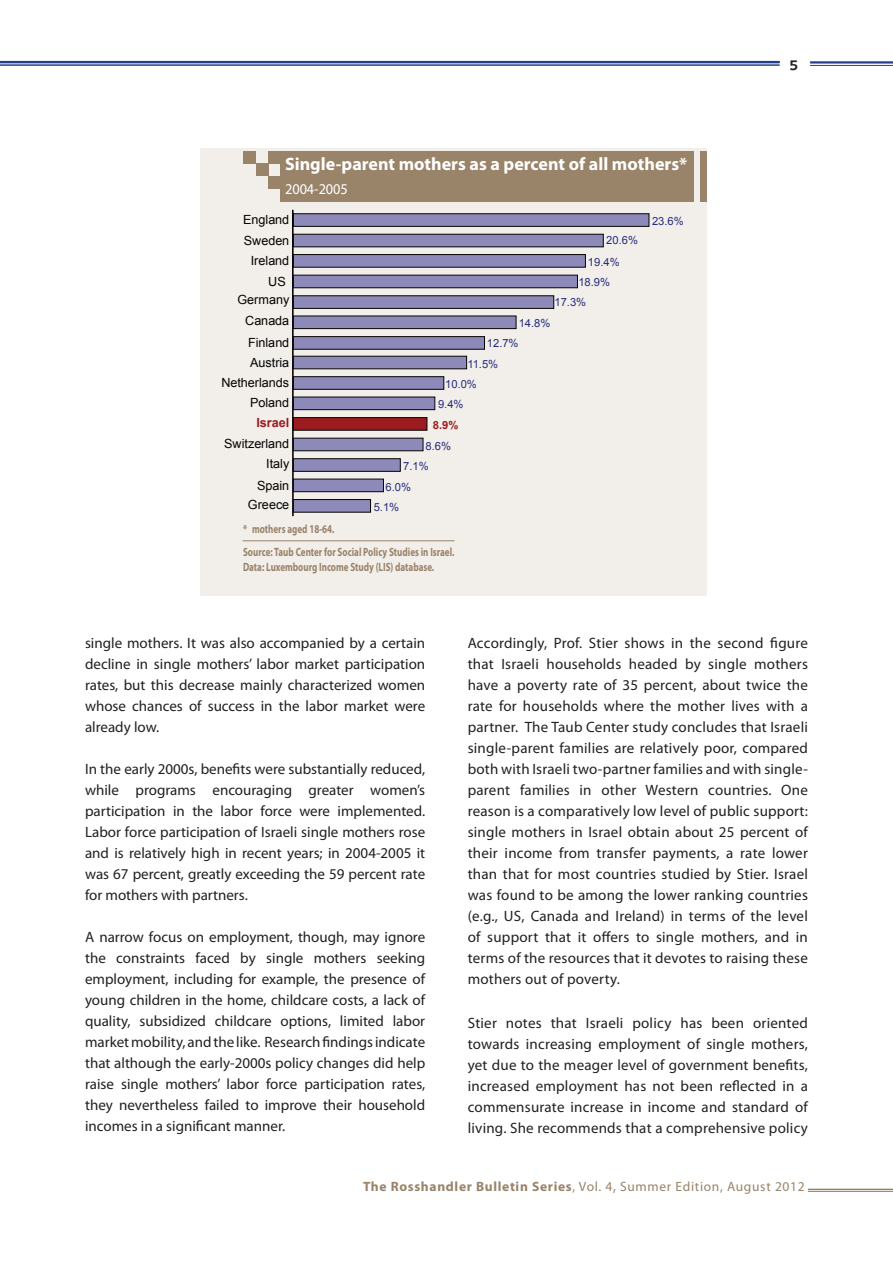
<style>
.page{position:relative;width:893px;height:1263px;background:#fff}
.page>*{position:absolute;margin:0;border:0;box-sizing:border-box;transform-origin:0 0}
.t1{font:700 18px "Myriad Pro";color:#fff}
.t2{font:500 18px "Narkis Block";color:#231f20}
.t3{font:15px/21px "Myriad Pro";color:#231f20;text-align:justify}
.t4{font:15px "Myriad Pro";color:#fff;scale:.95 1}
.t5{font:13.5px "Myriad Pro";letter-spacing:.05em;color:#998369}
.t6{font:12.6px "Arial";color:#040503}
.t7{font:700 12.6px "Arial";color:#a41d23}
.t8{font:700 12px/15px "Myriad Pro";color:#998369;scale:.75 1}
.t9{font:11.25px "Arial";color:#2a3088}
.t10{font:700 11.25px "Arial";color:#a41d23}
.s1{font-weight:700}
.s2{font-size:16.8px}
</style>
<div class="page">
<hr style="left:808px;top:1191px;width:85px;height:1px;background:#998369">
<hr style="left:808px;top:1189px;width:85px;height:1px;background:#998369">
<hr style="left:0;top:65px;width:780px;height:1px;background:#253f8e">
<hr style="left:0;top:61px;width:780px;height:2px;background:#253f8e">
<hr style="left:810px;top:65px;width:83px;height:1px;background:#253f8e">
<hr style="left:810px;top:61px;width:83px;height:3px;background:#253f8e">
<div style="left:200px;top:149px;width:506px;height:447px;background:#f2efeb"></div>
<div style="left:256px;top:163px;width:12px;height:13px;background:#998369"></div>
<div style="left:268px;top:176px;width:13px;height:13px;background:#998369"></div>
<div style="left:268px;top:151px;width:13px;height:13px;background:#998369"></div>
<div style="left:243px;top:151px;width:13px;height:13px;background:#998369"></div>
<div style="left:281px;top:151px;width:413px;height:51px;background:#998369"></div>
<div style="left:700px;top:151px;width:6px;height:51px;background:#998369"></div>
<hr style="left:243px;top:540px;width:212px;height:1px;background:#998369">
<svg style="left:294px;top:499px;width:77px;height:14px"></svg>
<svg style="left:294px;top:478px;width:90px;height:14px"></svg>
<svg style="left:294px;top:458px;width:107px;height:14px"></svg>
<svg style="left:294px;top:438px;width:130px;height:13px;background:#7e7ca4"></svg>
<svg style="left:294px;top:417px;width:133px;height:14px;background:#861b1f"></svg>
<svg style="left:294px;top:396px;width:141px;height:14px;background:#7e7ca2"></svg>
<svg style="left:294px;top:376px;width:150px;height:14px;background:#7a779e"></svg>
<svg style="left:294px;top:356px;width:173px;height:13px;background:#7e7ca5"></svg>
<svg style="left:294px;top:336px;width:191px;height:14px;background:#7a779e"></svg>
<svg style="left:294px;top:315px;width:223px;height:14px;background:#7d7ba1"></svg>
<svg style="left:294px;top:295px;width:260px;height:14px;background:#7a789f"></svg>
<svg style="left:294px;top:275px;width:284px;height:13px;background:#7e7ca5"></svg>
<svg style="left:294px;top:254px;width:292px;height:14px;background:#7a789f"></svg>
<svg style="left:294px;top:234px;width:310px;height:13px;background:#7e7ca5"></svg>
<svg style="left:294px;top:213px;width:355px;height:14px;background:#7a789f"></svg>
<hr style="left:292px;top:210px;width:2px;height:306px;background:#040503">
<p class="t1" style="left:285px;top:153px;width:404px">Single-parent mothers as a percent of all mothers*</p>
<p class="t4" style="left:285px;top:180px;width:68px">2004-2005</p>
<p class="t6" style="left:243px;top:215px;width:48px">England</p>
<p class="t6" style="left:244px;top:235px;width:47px">Sweden</p>
<p class="t9" style="left:606px;top:236px;width:33px">20.6%</p>
<p class="t6" style="left:251px;top:256px;width:40px">Ireland</p>
<p class="t9" style="left:588px;top:258px;width:33px">19.4%</p>
<p class="t6" style="left:268px;top:277px;width:19px">US</p>
<p class="t9" style="left:578px;top:278px;width:33px">18.9%</p>
<p class="t6" style="left:237px;top:295px;width:53px">Germany</p>
<p class="t9" style="left:554px;top:298px;width:33px">17.3%</p>
<p class="t6" style="left:245px;top:316px;width:46px">Canada</p>
<p class="t9" style="left:519px;top:318px;width:33px">14.8%</p>
<p class="t6" style="left:248px;top:338px;width:43px">Finland</p>
<p class="t9" style="left:487px;top:339px;width:33px">12.7%</p>
<p class="t6" style="left:250px;top:357px;width:41px">Austria</p>
<p class="t9" style="left:467px;top:359px;width:32px">11.5%</p>
<p class="t6" style="left:221px;top:378px;width:69px">Netherlands</p>
<p class="t9" style="left:445px;top:380px;width:33px">10.0%</p>
<p class="t6" style="left:250px;top:398px;width:41px">Poland</p>
<p class="t9" style="left:438px;top:399px;width:27px">9.4%</p>
<p class="t7" style="left:256px;top:418px;width:34px">Israel</p>
<p class="t10" style="left:433px;top:421px;width:27px">8.9%</p>
<p class="t6" style="left:224px;top:439px;width:67px">Switzerland</p>
<p class="t9" style="left:425px;top:442px;width:27px">8.6%</p>
<p class="t6" style="left:266px;top:459px;width:25px">Italy</p>
<p class="t9" style="left:403px;top:462px;width:27px">7.1%</p>
<p class="t6" style="left:257px;top:480px;width:34px">Spain</p>
<p class="t9" style="left:386px;top:482px;width:27px">6.0%</p>
<p class="t6" style="left:248px;top:500px;width:43px">Greece</p>
<p class="t9" style="left:374px;top:503px;width:27px">5.1%</p>
<p class="t8" style="left:243px;top:521px;width:124px">* mothers aged 18-64.</p>
<p class="t8" style="left:243px;top:544px;width:283px">Source: Taub Center for Social Policy Studies in Israel.<br>Data: Luxembourg Income Study (LIS) database.</p>
<p class="t9" style="left:652px;top:216px;width:33px">23.6%</p>
<p class="t2" style="left:789px;top:55px;width:11px">5</p>
<p class="t3" style="left:85px;top:632px;width:342px">single mothers. It was also accompanied by a certain decline in single mothers’ labor market participation rates, but this decrease mainly characterized women whose chances of success in the labor market were already low.</p>
<p class="t3" style="left:85px;top:758px;width:342px">In the early 2000s, benefits were substantially reduced, while programs encouraging greater women’s participation in the labor force were implemented.<br>Labor force participation of Israeli single mothers rose and is relatively high in recent years; in 2004-2005 it was 67 percent, greatly exceeding the 59 percent rate for mothers with partners.</p>
<p class="t3" style="left:85px;top:926px;width:342px">A narrow focus on employment, though, may ignore the constraints faced by single mothers seeking employment, including for example, the presence of young children in the home, childcare costs, a lack of quality, subsidized childcare options, limited labor market mobility, and the like. Research findings indicate that although the early-2000s policy changes did help raise single mothers’ labor force participation rates, they nevertheless failed to improve their household incomes in a significant manner.</p>
<p class="t3" style="left:468px;top:632px;width:342px">Accordingly, Prof. Stier shows in the second figure that Israeli households headed by single mothers have a poverty rate of 35 percent, about twice the rate for households where the mother lives with a partner. The Taub Center study concludes that Israeli single-parent families are relatively poor, compared both with Israeli two-partner families and with single&shy;parent families in other Western countries. One reason is a comparatively low level of public support: single mothers in Israel obtain about 25 percent of their income from transfer payments, a rate lower than that for most countries studied by Stier. Israel was found to be among the lower ranking countries (e.g., US, Canada and Ireland) in terms of the level of support that it offers to single mothers, and in terms of the resources that it devotes to raising these mothers out of poverty.</p>
<p class="t3" style="left:468px;top:1012px;width:342px">Stier notes that Israeli policy has been oriented towards increasing employment of single mothers, yet due to the meager level of government benefits, increased employment has not been reflected in a commensurate increase in income and standard of living. She recommends that a comprehensive policy</p>
<p class="t5" style="left:363px;top:1178px;width:443px"><span class="s1">The Rosshandler Bulletin Series</span>, Vol. 4<span class="s2">,</span> Summer Edition, August 2012</p>
</div>
